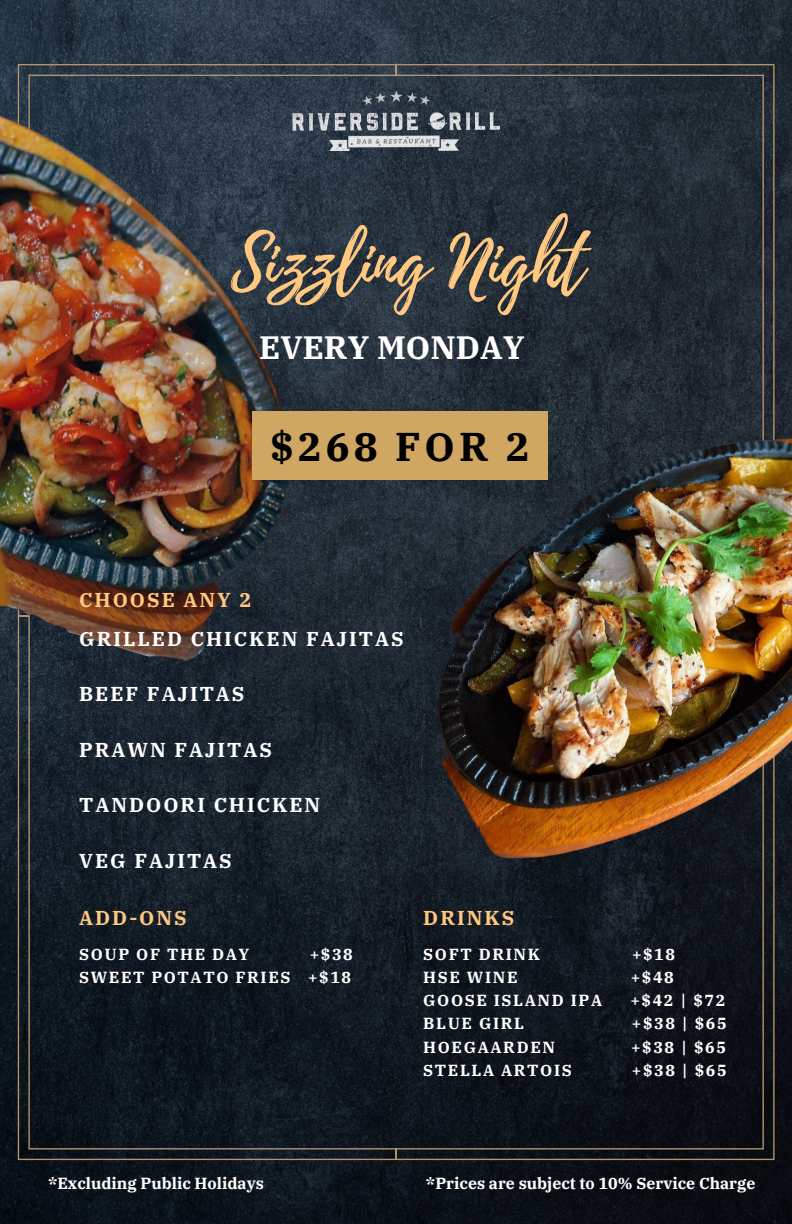
<style>
.page{position:relative;width:792px;height:1224px;background:#fff}
.page>*{position:absolute;margin:0;border:0;box-sizing:border-box;transform-origin:0 0}
.t1{font:70.2px "Playlist Script";color:#ffc880}
.t2{font:700 40px "IBM Plex Serif";letter-spacing:.1em;color:#000}
.t3{font:700 32.2px "IBM Plex Serif";color:#fff}
.t4{font:700 20px "IBM Plex Serif";letter-spacing:.1em;color:#fff}
.t5{font:700 20px "IBM Plex Serif";letter-spacing:.1em;color:#ffc880}
.t6{font:700 16px "IBM Plex Serif";letter-spacing:.1em;color:#fff}
.t7{font:700 16px "IBM Plex Serif";color:#fff}
</style>
<div class="page">
<img style="left:0;top:871px;width:792px;height:353px">
<svg style="left:28px;top:871px;width:736px;height:279px;background:#10171f"></svg>
<img style="left:0;top:0;width:792px;height:871px">
<img style="left:392px;top:237px;width:400px;height:648px">
<img style="left:292px;top:90px;width:207px;height:60px">
<div style="left:252px;top:411px;width:295px;height:69px;background:#cfa662"></div>
<p class="t1" style="left:231px;top:213px;width:355px">Sizzling Night</p>
<p class="t3" style="left:259px;top:326px;width:267px">EVERY MONDAY</p>
<p class="t2" style="left:270px;top:420px;width:261px">$268 FOR 2</p>
<p class="t5" style="left:79px;top:586px;width:174px">CHOOSE ANY 2</p>
<p class="t4" style="left:79px;top:625px;width:326px">GRILLED CHICKEN FAJITAS</p>
<p class="t4" style="left:79px;top:681px;width:167px">BEEF FAJITAS</p>
<p class="t4" style="left:79px;top:736px;width:194px">PRAWN FAJITAS</p>
<p class="t4" style="left:79px;top:792px;width:243px">TANDOORI CHICKEN</p>
<p class="t4" style="left:79px;top:847px;width:154px">VEG FAJITAS</p>
<p class="t5" style="left:79px;top:904px;width:109px">ADD-ONS</p>
<p class="t6" style="left:79px;top:943px;width:172px">SOUP OF THE DAY</p>
<p class="t6" style="left:310px;top:943px;width:45px">+$38</p>
<p class="t6" style="left:79px;top:966px;width:273px">SWEET POTATO FRIES +$18</p>
<p class="t5" style="left:423px;top:904px;width:93px">DRINKS</p>
<p class="t6" style="left:423px;top:943px;width:118px">SOFT DRINK</p>
<p class="t6" style="left:632px;top:943px;width:45px">+$18</p>
<p class="t6" style="left:423px;top:966px;width:96px">HSE WINE</p>
<p class="t6" style="left:631px;top:966px;width:45px">+$48</p>
<p class="t6" style="left:423px;top:990px;width:180px">GOOSE ISLAND IPA</p>
<p class="t6" style="left:630px;top:990px;width:96px">+$42 | $72</p>
<p class="t6" style="left:423px;top:1013px;width:102px">BLUE GIRL</p>
<p class="t6" style="left:632px;top:1013px;width:96px">+$38 | $65</p>
<p class="t6" style="left:423px;top:1036px;width:133px">HOEGAARDEN</p>
<p class="t6" style="left:631px;top:1036px;width:96px">+$38 | $65</p>
<p class="t6" style="left:423px;top:1059px;width:150px">STELLA ARTOIS</p>
<p class="t6" style="left:632px;top:1059px;width:96px">+$38 | $65</p>
<p class="t7" style="left:48px;top:1172px;width:218px">*Excluding Public Holidays</p>
<p class="t7" style="left:426px;top:1172px;width:331px">*Prices are subject to 10% Service Charge</p>
</div>
